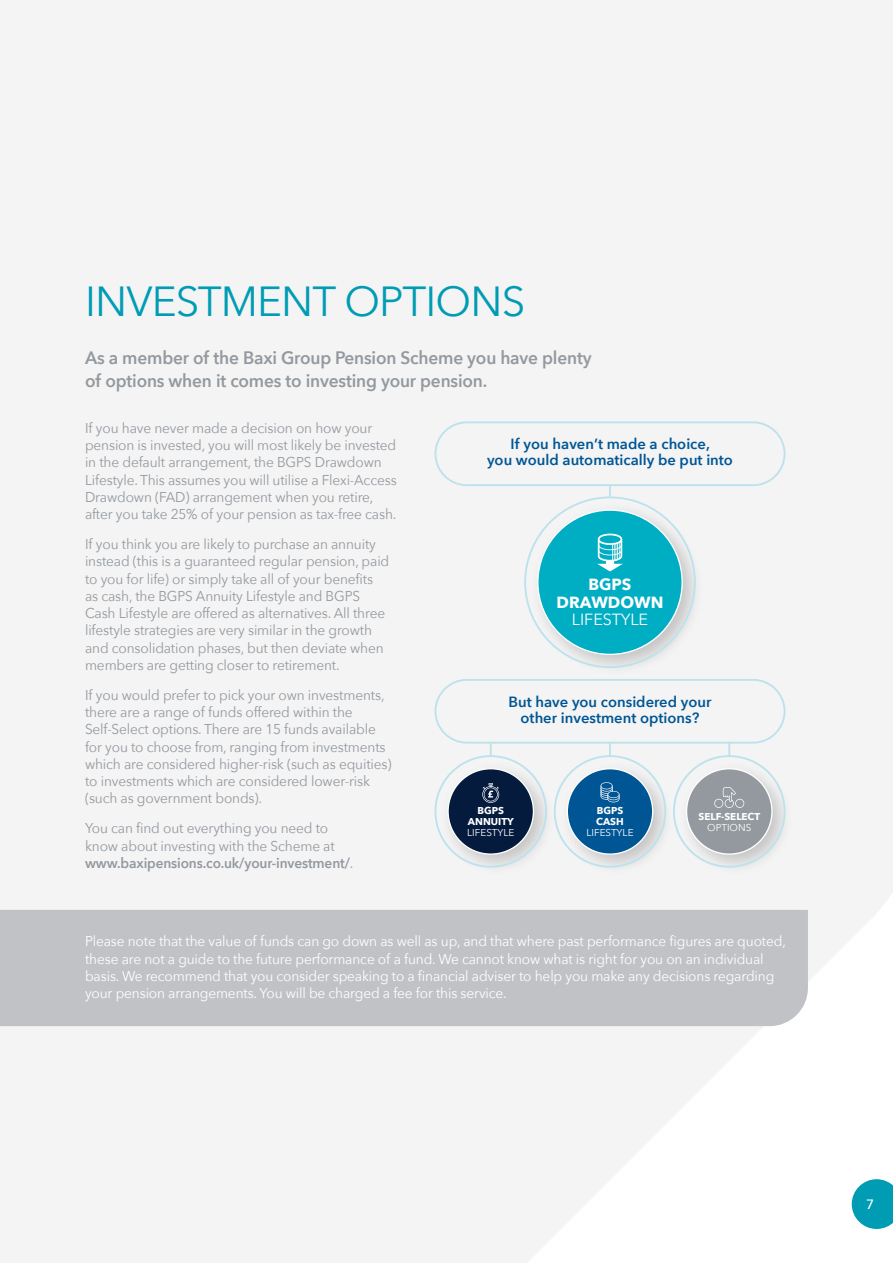
<style>
.page{position:relative;width:893px;height:1263px;background:#f4f4f5}
.page>*{position:absolute;margin:0;border:0;box-sizing:border-box;transform-origin:0 0}
.t1{font:42px "Avenir Next";letter-spacing:-.02em;color:#009cb4}
.t2{font:600 18px/22.5px "Avenir Next";letter-spacing:-.01em;color:#93999e;scale:.96 1}
.t3{font:700 16.2px/17.5px "Avenir Next";color:#fff;text-align:center}
.t4{font:16.2px "Avenir Next";color:#fff}
.t5{font:600 14.85px/16.2px "Avenir Next";color:#005694;text-align:center}
.t6{font:14.25px/17.2px "Avenir Next";letter-spacing:-.01em;color:#93999e;scale:.96 1}
.t7{font:14.25px/17.2px "Avenir Next";letter-spacing:-.01em;color:#fff;scale:.96 1}
.t8{font:500 13.5px "Avenir Next";color:#fff}
.t9{font:700 9.9px/10.8px "Avenir Next";color:#fff}
.t10{font:9.9px "Avenir Next";color:#fff}
.s1{font-weight:600}
</style>
<div class="page">
<svg style="left:852px;top:1179px;width:41px;height:50px;background:#29abc0"></svg>
<div style="left:0;top:910px;width:808px;height:116px;background:#c1c2c6"></div>
<img style="left:523px;top:495px;width:187px;height:184px">
<div style="left:538px;top:510px;width:144px;height:144px;background:#00aec4;border-radius:50%"></div>
<img style="left:561px;top:754px;width:111px;height:128px">
<div style="left:567px;top:769px;width:86px;height:85px;background:#005694;border-radius:50%"></div>
<img style="left:672px;top:754px;width:128px;height:128px">
<div style="left:687px;top:769px;width:85px;height:85px;background:#93999e;border-radius:50%"></div>
<img style="left:434px;top:754px;width:127px;height:128px">
<div style="left:448px;top:769px;width:85px;height:85px;background:#051b3e;border-radius:50%"></div>
<div style="left:554px;top:755px;width:112px;height:113px;border:2px solid #bee2eb;border-radius:50%"></div>
<svg style="left:609px;top:486px;width:2px;height:11px"></svg>
<svg style="left:609px;top:744px;width:2px;height:12px"></svg>
<div style="left:673px;top:755px;width:112px;height:113px;border:2px solid #bee2eb;border-radius:50%"></div>
<svg style="left:728px;top:744px;width:2px;height:12px"></svg>
<div style="left:434px;top:755px;width:113px;height:113px;border:2px solid #bee2eb;border-radius:50%"></div>
<svg style="left:490px;top:744px;width:2px;height:12px"></svg>
<div style="left:434px;top:421px;width:351px;height:65px;border:2px solid #bee2eb;border-radius:31px"></div>
<div style="left:434px;top:679px;width:351px;height:65px;border:2px solid #bee2eb;border-radius:31px"></div>
<svg style="left:601px;top:782px;width:19px;height:20px"></svg>
<svg style="left:482px;top:783px;width:17px;height:20px"></svg>
<svg style="left:714px;top:787px;width:30px;height:21px"></svg>
<svg style="left:597px;top:534px;width:26px;height:37px"></svg>
<h1 class="t1" style="left:85px;top:266px;width:442px">INVESTMENT OPTIONS</h1>
<p class="t2" style="left:85px;top:346px;width:529px">As a member of the Baxi Group Pension Scheme you have plenty of options when it comes to investing your pension.</p>
<p class="t6" style="left:85px;top:419px;width:326px">If you have never made a decision on how your pension is invested, you will most likely be invested in the default arrangement, the BGPS Drawdown Lifestyle. This assumes you will utilise a Flexi-Access Drawdown (FAD) arrangement when you retire, after you take 25% of your pension as tax-free cash.</p>
<p class="t6" style="left:85px;top:535px;width:318px">If you think you are likely to purchase an annuity instead (this is a guaranteed regular pension, paid to you for life) or simply take all of your benefits as cash, the BGPS Annuity Lifestyle and BGPS Cash Lifestyle are offered as alternatives. All three lifestyle strategies are very similar in the growth and consolidation phases, but then deviate when members are getting closer to retirement.</p>
<p class="t6" style="left:85px;top:686px;width:321px">If you would prefer to pick your own investments, there are a range of funds offered within the Self-Select options. There are 15 funds available for you to choose from, ranging from investments which are considered higher-risk (such as equities) to investments which are considered lower-risk (such as government bonds).</p>
<p class="t6" style="left:85px;top:819px;width:281px">You can find out everything you need to know about investing with the Scheme at <span class="s1">www.baxipensions.co.uk/your-investment/</span>.</p>
<p class="t5" style="left:487px;top:435px;width:247px">If you haven’t made a choice,<br>you would automatically be put into</p>
<p class="t3" style="left:557px;top:576px;width:108px">BGPS<br>DRAWDOWN</p>
<p class="t4" style="left:572px;top:606px;width:78px">LIFESTYLE</p>
<p class="t5" style="left:509px;top:693px;width:204px">But have you considered your other investment options?</p>
<p class="t9" style="left:468px;top:805px;width:47px;text-align:center">BGPS<br>ANNUITY</p>
<p class="t10" style="left:467px;top:824px;width:49px">LIFESTYLE</p>
<p class="t9" style="left:596px;top:805px;width:29px">BGPS<br>CASH</p>
<p class="t10" style="left:586px;top:824px;width:49px">LIFESTYLE</p>
<p class="t9" style="left:698px;top:811px;width:63px">SELF-SELECT</p>
<p class="t10" style="left:707px;top:819px;width:46px">OPTIONS</p>
<p class="t7" style="left:85px;top:932px;width:732px">Please note that the value of funds can go down as well as up, and that where past performance figures are quoted, these are not a guide to the future performance of a fund. We cannot know what is right for you on an individual basis. We recommend that you consider speaking to a financial adviser to help you make any decisions regarding your pension arrangements. You will be charged a fee for this service.</p>
<p class="t8" style="left:866px;top:1193px;width:10px">7</p>
</div>
